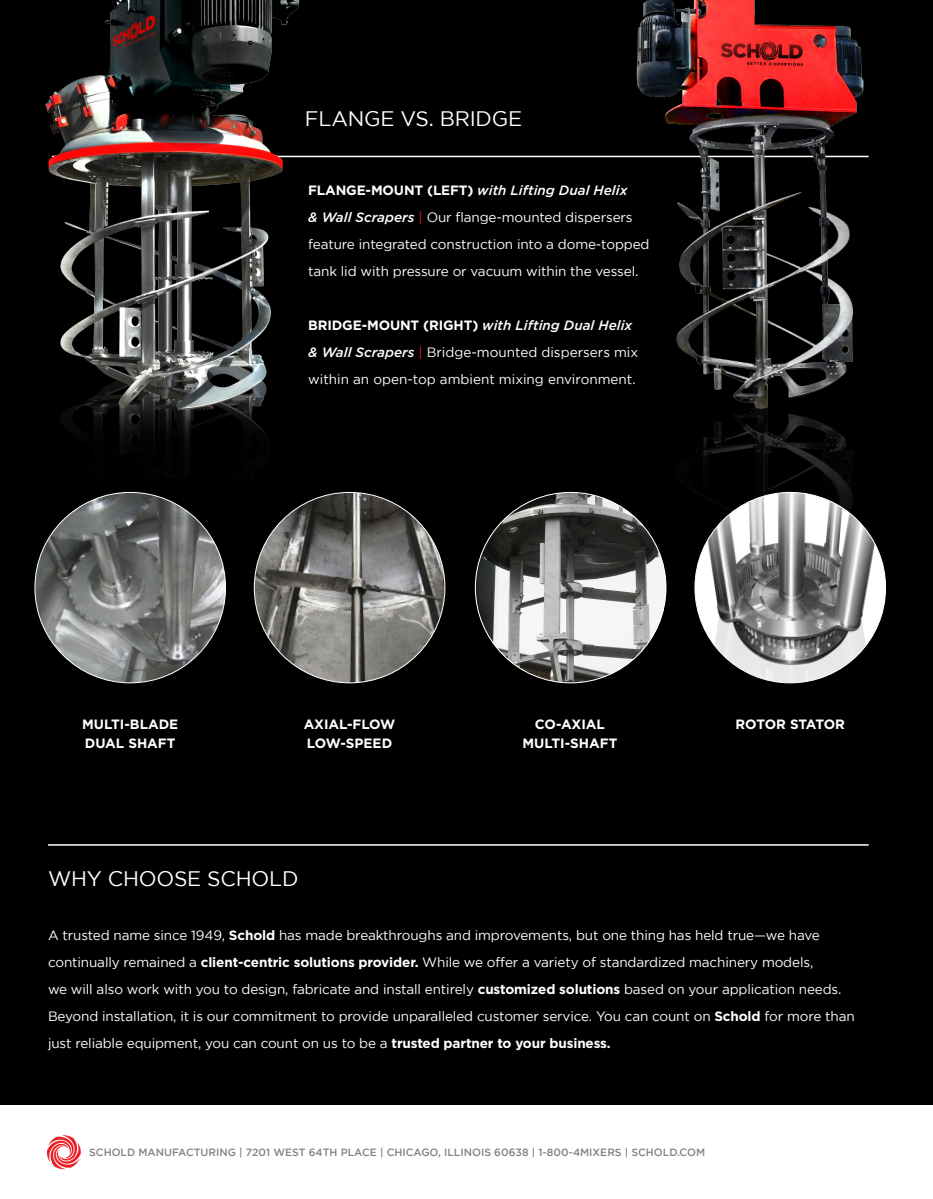
<style>
.page{position:relative;width:933px;height:1199px;background:#fff}
.page>*{position:absolute;margin:0;border:0;box-sizing:border-box;transform-origin:0 0}
.t1{font:21px "Gotham";letter-spacing:-.01em;color:#fff}
.t2{font:13.5px/27px "Gotham";letter-spacing:-.01em;color:#fff}
.t3{font:700 13.5px "Gotham";color:#fff}
.t4{font:700 13.5px "Gotham";letter-spacing:-.03em;color:#fff}
.t5{font:500 10.5px "Gotham";color:#808285}
.s1{font-weight:700}
.s2{font-weight:500;font-style:italic}
.s3{color:#ee1d23}
</style>
<div class="page">
<div style="left:0;top:0;width:932px;height:1199px;background:#000001"></div>
<div style="left:0;top:1106px;width:932px;height:93px;background:#fff"></div>
<svg style="left:47px;top:1135px;width:34px;height:34px"></svg>
<div style="left:58px;top:1146px;width:12px;height:12px;background:#fff;border-radius:50%"></div>
<hr style="left:48px;top:844px;width:820px;height:2px;background:#fff">
<hr style="left:52px;top:156px;width:816px;height:1px;background:#fff">
<img style="left:45px;top:0;width:262px;height:450px">
<img style="left:549px;top:0;width:335px;height:567px">
<img style="left:35px;top:492px;width:190px;height:191px;border-radius:95px">
<img style="left:254px;top:492px;width:190px;height:191px;border-radius:95px">
<img style="left:475px;top:492px;width:190px;height:191px;border-radius:95px">
<img style="left:694px;top:492px;width:191px;height:191px;border-radius:95px">
<p class="t1" style="left:305px;top:107px;width:218px">FLANGE VS. BRIDGE</p>
<p class="t2" style="left:308px;top:177px;width:342px"><span class="s1">FLANGE-MOUNT (LEFT)</span> <span class="s2">with Lifting Dual Helix<br>&amp; Wall Scrapers</span> <span class="s3">|</span> Our flange-mounted dispersers feature integrated construction into a dome-topped tank lid with pressure or vacuum within the vessel.</p>
<p class="t2" style="left:308px;top:312px;width:331px"><span class="s1">BRIDGE-MOUNT (RIGHT)</span> <span class="s2">with Lifting Dual Helix &amp; Wall Scrapers</span> <span class="s3">|</span> Bridge-mounted dispersers mix within an open-top ambient mixing environment.</p>
<p class="t3" style="left:82px;top:716px;width:98px">MULTI-BLADE</p>
<p class="t3" style="left:85px;top:735px;width:92px">DUAL SHAFT</p>
<p class="t3" style="left:303px;top:716px;width:93px">AXIAL-FLOW</p>
<p class="t3" style="left:307px;top:735px;width:87px">LOW-SPEED</p>
<p class="t1" style="left:48px;top:866px;width:252px">WHY CHOOSE SCHOLD</p>
<p class="t3" style="left:534px;top:716px;width:71px">CO-AXIAL</p>
<p class="t3" style="left:522px;top:735px;width:96px">MULTI-SHAFT</p>
<p class="t4" style="left:735px;top:716px;width:111px">ROTOR STATOR</p>
<p class="t2" style="left:48px;top:921px;width:807px">A trusted name since 1949, <span class="s1">Schold</span> has made breakthroughs and improvements, but one thing has held true—we have continually remained a <span class="s1">client-centric solutions provider.</span> While we offer a variety of standardized machinery models,<br>we will also work with you to design, fabricate and install entirely <span class="s1">customized solutions</span> based on your application needs.<br>Beyond installation, it is our commitment to provide unparalleled customer service. You can count on <span class="s1">Schold</span> for more than just reliable equipment, you can count on us to be a <span class="s1">trusted partner to your business.</span></p>
<p class="t5" style="left:89px;top:1146px;width:617px">SCHOLD MANUFACTURING | 7201 WEST 64TH PLACE | CHICAGO, ILLINOIS 60638 | 1-800-4MIXERS | SCHOLD.COM</p>
</div>
